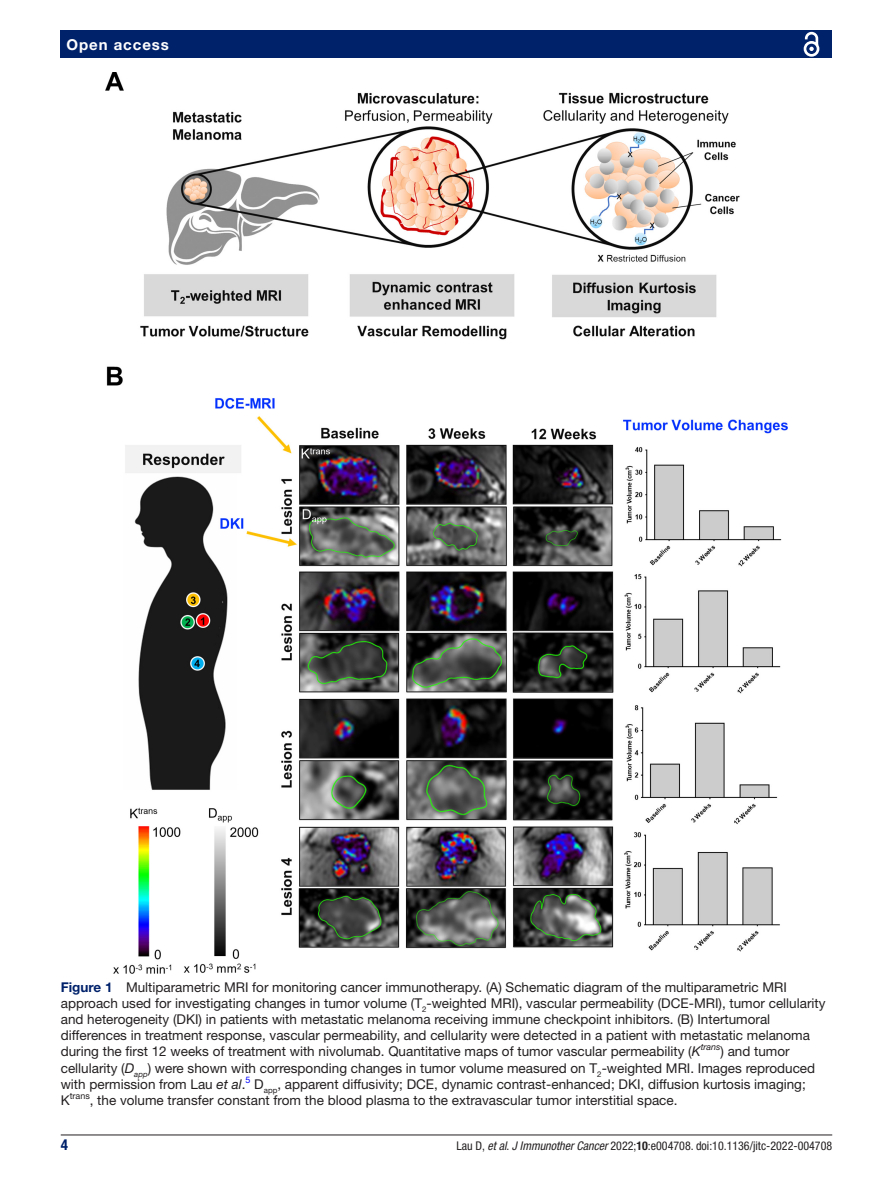
<style>
.page{position:relative;width:893px;height:1191px;background:#fff}
.page>*{position:absolute;margin:0;border:0;box-sizing:border-box;transform-origin:0 0}
.t1{font:700 15px "Helvetica Neue LT Std";letter-spacing:.065em;color:#fff}
.t2{font:700 condensed 15px "Helvetica Neue LT Std";color:#00226b}
.t3{font:13.5px/16.2px "Helvetica Neue LT Std";color:#231f20}
.t4{font:condensed 12px "Helvetica Neue LT Std";color:#231f20}
.t5{font:italic 9px "Helvetica Neue LT Std";color:#231f20}
.s1{font-weight:700;color:#00226b}
.s2{font-style:italic}
.s3{font-weight:700}
</style>
<div class="page">
<hr style="left:61px;top:1134px;width:771px;height:1px;background:#231f20">
<div style="left:61px;top:31px;width:771px;height:27px;background:#00226b"></div>
<svg style="left:803px;top:31px;width:17px;height:26px"></svg>
<img style="left:105px;top:73px;width:683px;height:901px">
<p class="t1" style="left:66px;top:35px;width:104px">Open access</p>
<p class="t3" style="left:61px;top:978px;width:766px"><span class="s1">Figure 1</span> Multiparametric MRI for monitoring cancer immunotherapy. (A) Schematic diagram of the multiparametric MRI approach used for investigating changes in tumor volume (T<sub>2</sub>-weighted MRI), vascular permeability (DCE-MRI), tumor cellularity and heterogeneity (DKI) in patients with metastatic melanoma receiving immune checkpoint inhibitors. (B) Intertumoral differences in treatment response, vascular permeability, and cellularity were detected in a patient with metastatic melanoma during the first 12 weeks of treatment with nivolumab. Quantitative maps of tumor vascular permeability (<span class="s2">K</span></p>
<p class="t5" style="left:701px;top:1041px;width:21px">trans</p>
<p class="t3" style="left:61px;top:1043px;width:756px;text-indent:660px">) and tumor cellularity (<span class="s2">D</span><sub>app</sub>) were shown with corresponding changes in tumor volume measured on T<sub>2</sub>-weighted MRI. Images reproduced with permission from Lau <span class="s2">et al</span>.<sup>5</sup> D<sub>app</sub>, apparent diffusivity; DCE, dynamic contrast-enhanced; DKI, diffusion kurtosis imaging; K<sup>trans</sup>, the volume transfer constant from the blood plasma to the extravascular tumor interstitial space.</p>
<p class="t2" style="left:61px;top:1135px;width:9px">4</p>
<p class="t4" style="left:456px;top:1138px;width:377px">Lau D, <span class="s2">et al</span>. <span class="s2">J Immunother Cancer</span> 2022;<span class="s3">10</span>:e004708. doi:10.1136/jitc-2022-004708</p>
</div>
